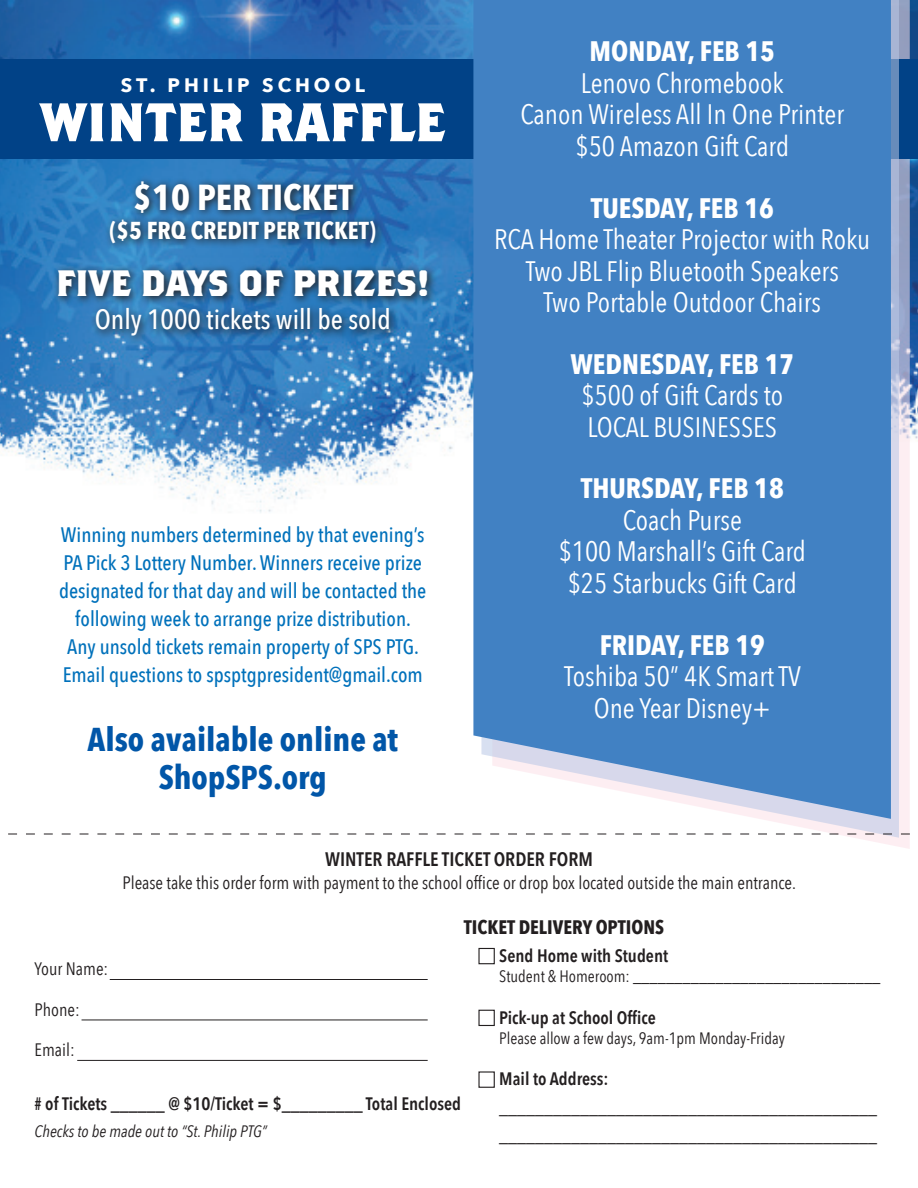
<style>
.page{position:relative;width:918px;height:1188px;background:#fff}
.page>*{position:absolute;margin:0;border:0;box-sizing:border-box;transform-origin:0 0}
.t1{font:700 54.15px "Brothers";color:#fff}
.t2{font:700 36.6px "Brothers";color:#fff}
.t3{font:700 36px "Avenir Next Condensed";color:#fff}
.t4{font:700 33px/37.5px "Avenir Next Condensed";color:#0156a8;text-align:center}
.t5{font:28.05px/31.5px "Avenir Next Condensed";color:#fff;text-align:center}
.t6{font:700 28.05px "Avenir Next Condensed";color:#fff}
.t7{font:500 27.9px "Avenir Next Condensed";color:#fff}
.t8{font:700 24.45px "Avenir Next Condensed";color:#fff}
.t9{font:500 21px/27.9px "Avenir Next Condensed";color:#0071bb;text-align:center}
.t10{font:600 19.5px "Avenir Next Condensed";color:#231f20}
.t11{font:700 19.5px "Avenir Next Condensed";color:#231f20}
.t12{font:700 19.5px "Avenir Next";letter-spacing:.2em;color:#fff}
.t13{font:18px/28.5px "Avenir Next Condensed";color:#231f20}
.t14{font:600 18px "Avenir Next Condensed";color:#231f20}
.t15{font:16.5px "Avenir Next Condensed";color:#231f20}
.t16{font:italic 16.5px "Avenir Next Condensed";color:#231f20}
</style>
<div class="page">
<img style="left:0;top:0;width:918px;height:513px">
<svg style="left:858px;top:0;width:52px;height:849px;background:#d4d0e0"></svg>
<div style="left:0;top:59px;width:918px;height:99px;background:#014287"></div>
<svg style="left:481px;top:0;width:418px;height:838px"></svg>
<div style="left:473px;top:0;width:418px;height:819px;background:#4181c3"></div>
<svg style="left:53px;top:176px;width:384px;height:170px;background:#2d6ca1"></svg>
<svg style="left:8px;top:834px;width:902px;height:1px"></svg>
<hr style="left:110px;top:979px;width:318px;height:1px;background:#231f20">
<hr style="left:82px;top:1020px;width:346px;height:1px;background:#231f20">
<hr style="left:77px;top:1060px;width:351px;height:1px;background:#231f20">
<div style="left:478px;top:948px;width:17px;height:16px;border:1px solid #231f20"></div>
<div style="left:478px;top:1010px;width:17px;height:16px;border:1px solid #231f20"></div>
<div style="left:478px;top:1071px;width:17px;height:17px;border:1px solid #231f20"></div>
<p class="t12" style="left:121px;top:68px;width:246px">ST. PHILIP SCHOOL</p>
<h1 class="t1" style="left:40px;top:89px;width:407px">WINTER RAFFLE</h1>
<p class="t3" style="left:133px;top:175px;width:221px">$10 PER TICKET</p>
<p class="t8" style="left:110px;top:215px;width:268px">($5 FRQ CREDIT PER TICKET)</p>
<h2 class="t2" style="left:56px;top:261px;width:375px">FIVE DAYS OF PRIZES!</h2>
<p class="t7" style="left:95px;top:303px;width:298px">Only 1000 tickets will be sold</p>
<p class="t9" style="left:59px;top:521px;width:369px">Winning numbers determined by that evening’s PA Pick 3 Lottery Number. Winners receive prize designated for that day and will be contacted the following week to arrange prize distribution.<br>Any unsold tickets remain property of SPS PTG.<br>Email questions to spsptgpresident@gmail.com</p>
<p class="t4" style="left:87px;top:721px;width:312px">Also available online at<br>ShopSPS.org</p>
<p class="t6" style="left:590px;top:34px;width:187px">MONDAY, FEB 15</p>
<p class="t5" style="left:521px;top:66px;width:325px">Lenovo Chromebook<br>Canon Wireless All In One Printer $50 Amazon Gift Card</p>
<p class="t6" style="left:591px;top:190px;width:185px">TUESDAY, FEB 16</p>
<p class="t5" style="left:494px;top:222px;width:378px">RCA Home Theater Projector with Roku<br>Two JBL Flip Bluetooth Speakers<br>Two Portable Outdoor Chairs</p>
<p class="t6" style="left:570px;top:347px;width:225px">WEDNESDAY, FEB 17</p>
<p class="t5" style="left:581px;top:378px;width:203px;text-align:left">$500 of Gift Cards to<br>LOCAL BUSINESSES</p>
<p class="t6" style="left:581px;top:471px;width:204px">THURSDAY, FEB 18</p>
<p class="t5" style="left:559px;top:503px;width:249px">Coach Purse<br>$100 Marshall’s Gift Card $25 Starbucks Gift Card</p>
<p class="t6" style="left:600px;top:627px;width:167px">FRIDAY, FEB 19</p>
<p class="t5" style="left:564px;top:659px;width:238px">Toshiba 50” 4K Smart TV<br>One Year Disney+</p>
<p class="t10" style="left:325px;top:843px;width:269px">WINTER RAFFLE TICKET ORDER FORM</p>
<p class="t13" style="left:122px;top:867px;width:675px">Please take this order form with payment to the school office or drop box located outside the main entrance.</p>
<p class="t11" style="left:464px;top:915px;width:202px">TICKET DELIVERY OPTIONS</p>
<p class="t13" style="left:35px;top:954px;width:75px">Your Name:</p>
<p class="t13" style="left:35px;top:994px;width:47px">Phone:</p>
<p class="t13" style="left:35px;top:1035px;width:42px">Email:</p>
<p class="t14" style="left:35px;top:1088px;width:428px"># of Tickets ______ @ $10/Ticket = $_________ Total Enclosed</p>
<p class="t16" style="left:35px;top:1121px;width:234px">Checks to be made out to “St. Philip PTG”</p>
<p class="t14" style="left:499px;top:940px;width:170px">Send Home with Student</p>
<p class="t15" style="left:499px;top:962px;width:383px">Student &amp; Homeroom: ______________________________</p>
<p class="t14" style="left:499px;top:1002px;width:158px">Pick-up at School Office</p>
<p class="t15" style="left:499px;top:1024px;width:287px">Please allow a few days, 9am-1pm Monday-Friday</p>
<p class="t14" style="left:499px;top:1064px;width:111px">Mail to Address:</p>
<p class="t13" style="left:499px;top:1092px;width:379px">__________________________________________ __________________________________________</p>
</div>
